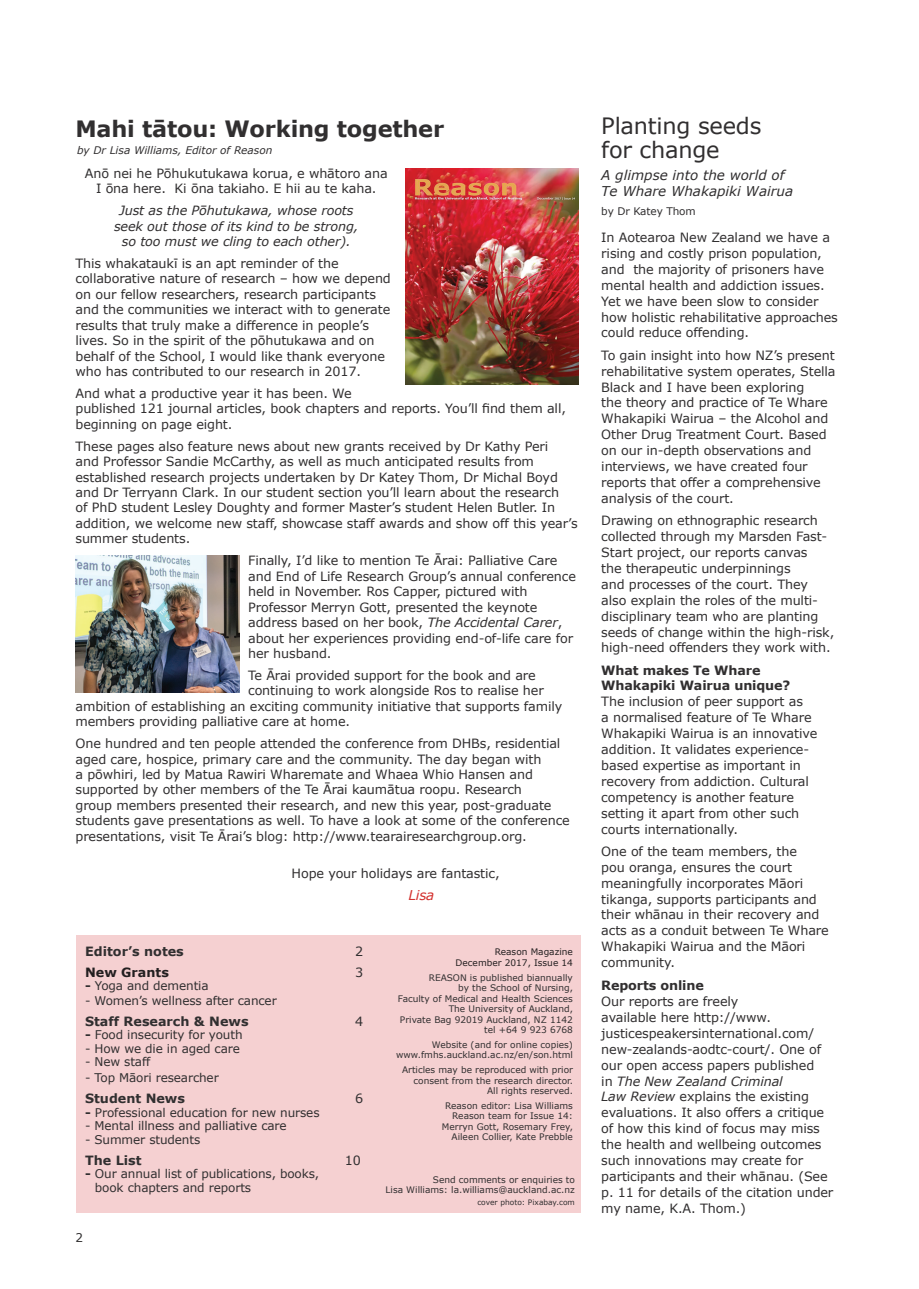
<style>
.page{position:relative;width:919px;height:1289px;background:#fff}
.page>*{position:absolute;margin:0;border:0;box-sizing:border-box;transform-origin:0 0}
.t1{font:700 22.5px "Verdana";letter-spacing:-.01em;color:#312f30}
.Header_1{font:22.5px "Verdana";letter-spacing:-.01em;color:#312f30}
.Header_1-2{font:italic 13.5px/16.5px "Verdana";color:#312f30}
.t2{font:italic 13.5px "Verdana";color:#d3312e}
.t3{font:12.75px/15.9px "Verdana";letter-spacing:-.01em;color:#312f30}
.t4{font:italic 12.75px/15.5px "Verdana";letter-spacing:-.01em;color:#312f30;text-align:center}
.t5{font:700 12.75px "Verdana";color:#312f30}
.t6{font:700 12.75px "Verdana";color:#231f20}
.publications-copy{font:12px/13.5px "Verdana";letter-spacing:-.01em;color:#312f30}
.t7{font:italic 10.5px "Verdana";color:#312f30}
.publications-copy-2{font:10.5px "Verdana";letter-spacing:-.01em;color:#312f30}
.REASON_boiler_plate{font:9px/10.5px "Verdana";color:#312f30;text-align:right}
.REASON_boiler_plate-2{font:9px/10.5px "Verdana";color:#231f20;text-align:right}
.REASON_boiler_plate-3{font:7.5px "Verdana";color:#312f30}
.s1{font-style:italic}
.s2{font-weight:700}
</style>
<div class="page">
<img style="left:75px;top:555px;width:165px;height:137px">
<div style="left:77px;top:934px;width:504px;height:278px;background:#f5d0d1"></div>
<img style="left:405px;top:168px;width:173px;height:217px">
<p class="Header_1" style="left:601px;top:110px;width:162px">Planting seeds</p>
<p class="t1" style="left:75px;top:113px;width:370px">Mahi tātou: Working together</p>
<p class="t7" style="left:77px;top:143px;width:197px">by Dr Lisa Williams, Editor of Reason</p>
<p class="Header_1" style="left:601px;top:134px;width:120px">for change</p>
<p class="t3" style="left:85px;top:165px;width:304px;line-height:15.5px;text-align:center">Anō nei he Pōhukutukawa korua, e whātoro ana<br>I ōna here. Ki ōna takiaho. E hii au te kaha.</p>
<p class="t4" style="left:114px;top:203px;width:246px">Just as the Pōhutukawa, whose roots seek out those of its kind to be strong, so too must we cling to each other).</p>
<p class="t3" style="left:75px;top:255px;width:317px;line-height:15.5px">This whakataukī is an apt reminder of the collaborative nature of research – how we depend on our fellow researchers, research participants and the communities we interact with to generate results that truly make a difference in people’s lives. So in the spirit of the pōhutukawa and on behalf of the School, I would like thank everyone who has contributed to our research in 2017.</p>
<p class="t3" style="left:75px;top:385px;width:492px;line-height:15.5px">And what a productive year it has been. We<br>published 121 journal articles, book chapters and reports. You’ll find them all, beginning on page eight.</p>
<p class="t3" style="left:75px;top:438px;width:503px;line-height:15.5px">These pages also feature news about new grants received by Dr Kathy Peri<br>and Professor Sandie McCarthy, as well as much anticipated results from established research projects undertaken by Dr Katey Thom, Dr Michal Boyd and Dr Terryann Clark. In our student section you’ll learn about the research<br>of PhD student Lesley Doughty and former Master’s student Helen Butler. In addition, we welcome new staff, showcase staff awards and show off this year’s summer students.</p>
<p class="t3" style="left:248px;top:552px;width:329px;line-height:15.5px">Finally, I’d like to mention Te Ārai: Palliative Care and End of Life Research Group’s annual conference held in November. Ros Capper, pictured with Professor Merryn Gott, presented the keynote address based on her book, <span class="s1">The Accidental Carer</span>, about her experiences providing end-of-life care for her husband.</p>
<p class="t3" style="left:248px;top:667px;width:289px">Te Ārai provided support for the book and are</p>
<p class="t3" style="left:248px;top:682px;width:297px">continuing to work alongside Ros to realise her</p>
<p class="t3" style="left:75px;top:698px;width:488px">ambition of establishing an exciting community initiative that supports family</p>
<p class="t3" style="left:75px;top:713px;width:276px">members providing palliative care at home.</p>
<p class="t3" style="left:75px;top:735px;width:496px;line-height:15.5px">One hundred and ten people attended the conference from DHBs, residential aged care, hospice, primary care and the community. The day began with<br>a pōwhiri, led by Matua Rawiri Wharemate and Whaea Whio Hansen and supported by other members of the Te Ārai kaumātua roopu. Research<br>group members presented their research, and new this year, post-graduate students gave presentations as well. To have a look at some of the conference presentations, visit Te Ārai’s blog: http://www.tearairesearchgroup.org.</p>
<p class="t3" style="left:291px;top:864px;width:209px">Hope your holidays are fantastic,</p>
<p class="t2" style="left:408px;top:885px;width:27px">Lisa</p>
<p class="t5" style="left:85px;top:941px;width:100px">Editor’s notes</p>
<p class="t3" style="left:355px;top:942px;width:10px">2</p>
<p class="t6" style="left:85px;top:962px;width:85px">New Grants</p>
<p class="t3" style="left:355px;top:963px;width:10px">3</p>
<p class="publications-copy" style="left:85px;top:978px;width:125px"><span class="s2">-</span> Yoga and dementia</p>
<p class="publications-copy" style="left:85px;top:993px;width:193px">- Women’s wellness after cancer</p>
<p class="t5" style="left:85px;top:1012px;width:165px">Staff Research &amp; News</p>
<p class="t3" style="left:355px;top:1013px;width:10px">4</p>
<p class="publications-copy" style="left:85px;top:1028px;width:159px"><span class="s2">-</span> Food insecurity for youth</p>
<p class="publications-copy" style="left:85px;top:1041px;width:156px">- How we die in aged care</p>
<p class="publications-copy" style="left:85px;top:1055px;width:67px">- New staff</p>
<p class="publications-copy" style="left:85px;top:1070px;width:135px">- Top Māori researcher</p>
<p class="t5" style="left:85px;top:1089px;width:101px">Student News</p>
<p class="t3" style="left:355px;top:1090px;width:10px">6</p>
<p class="publications-copy" style="left:85px;top:1105px;width:236px"><span class="s2">-</span> Professional education for new nurses</p>
<p class="publications-copy" style="left:85px;top:1118px;width:203px">- Mental illness and palliative care</p>
<p class="publications-copy" style="left:85px;top:1132px;width:117px">- Summer students</p>
<p class="t5" style="left:85px;top:1150px;width:58px">The List</p>
<p class="t3" style="left:345px;top:1151px;width:18px">10</p>
<p class="publications-copy" style="left:95px;top:1166px;width:226px;text-indent:-10px"><span class="s2">-</span> Our annual list of publications, books, book chapters and reports</p>
<p class="publications-copy" style="left:75px;top:1230px;width:9px">2</p>
<p class="REASON_boiler_plate-2" style="left:455px;top:946px;width:119px">Reason Magazine<br>December 2017, Issue 14</p>
<p class="REASON_boiler_plate" style="left:398px;top:971px;width:176px">REASON is published biannually<br>by the School of Nursing,<br>Faculty of Medical and Health Sciences<br>The University of Auckland,<br>Private Bag 92019 Auckland, NZ 1142 tel +64 9 923 6768</p>
<p class="REASON_boiler_plate" style="left:396px;top:1039px;width:178px">Website (and for online copies) www.fmhs.auckland.ac.nz/en/son.html</p>
<p class="REASON_boiler_plate" style="left:402px;top:1064px;width:172px">Articles may be reproduced with prior consent from the research director.<br>All rights reserved.</p>
<p class="REASON_boiler_plate" style="left:442px;top:1100px;width:133px">Reason editor: Lisa Williams<br>Reason team for Issue 14:<br>Merryn Gott, Rosemary Frey,<br>Aileen Collier, Kate Prebble</p>
<p class="REASON_boiler_plate" style="left:385px;top:1173px;width:191px">Send comments or enquiries to<br>Lisa Williams: la.williams@auckland.ac.nz</p>
<p class="REASON_boiler_plate-3" style="left:477px;top:1196px;width:99px">cover photo: Pixabay.com</p>
<p class="Header_1-2" style="left:601px;top:167px;width:193px">A glimpse into the world of<br>Te Whare Whakapiki Wairua</p>
<p class="publications-copy-2" style="left:601px;top:204px;width:96px">by Dr Katey Thom</p>
<p class="t3" style="left:601px;top:229px;width:238px">In Aotearoa New Zealand we have a rising and costly prison population, and the majority of prisoners have mental health and addiction issues.<br>Yet we have been slow to consider how holistic rehabilitative approaches could reduce offending.</p>
<p class="t3" style="left:601px;top:347px;width:236px">To gain insight into how NZ’s present rehabilitative system operates, Stella Black and I have been exploring<br>the theory and practice of Te Whare Whakapiki Wairua – the Alcohol and Other Drug Treatment Court. Based on our in-depth observations and interviews, we have created four reports that offer a comprehensive analysis of the court.</p>
<p class="t3" style="left:601px;top:512px;width:234px">Drawing on ethnographic research collected through my Marsden Fast-Start project, our reports canvas<br>the therapeutic underpinnings<br>and processes of the court. They also explain the roles of the multi&shy;disciplinary team who are planting seeds of change within the high-risk, high-need offenders they work with.</p>
<p class="t3" style="left:601px;top:662px;width:217px"><span class="s2">What makes Te Whare<br>Whakapiki Wairua unique?<br></span>The inclusion of peer support as<br>a normalised feature of Te Whare<br>Whakapiki Wairua is an innovative addition. It validates experience&shy;based expertise as important in recovery from addiction. Cultural competency is another feature setting it apart from other such courts internationally.</p>
<p class="t3" style="left:601px;top:843px;width:229px">One of the team members, the<br>pou oranga, ensures the court meaningfully incorporates Māori tikanga, supports participants and their whānau in their recovery and acts as a conduit between Te Whare<br>Whakapiki Wairua and the Māori community.</p>
<p class="t3" style="left:601px;top:977px;width:233px"><span class="s2">Reports online<br></span>Our reports are freely<br>available here http://www. justicespeakersinternational.com/ new-zealands-aodtc-court/. One of our open access papers published<br>in <span class="s1">The New Zealand Criminal<br>Law Review</span> explains the existing evaluations. It also offers a critique of how this kind of focus may miss the health and wellbeing outcomes such innovations may create for participants and their whānau. (See p. 11 for details of the citation under my name, K.A. Thom.)</p>
</div>
